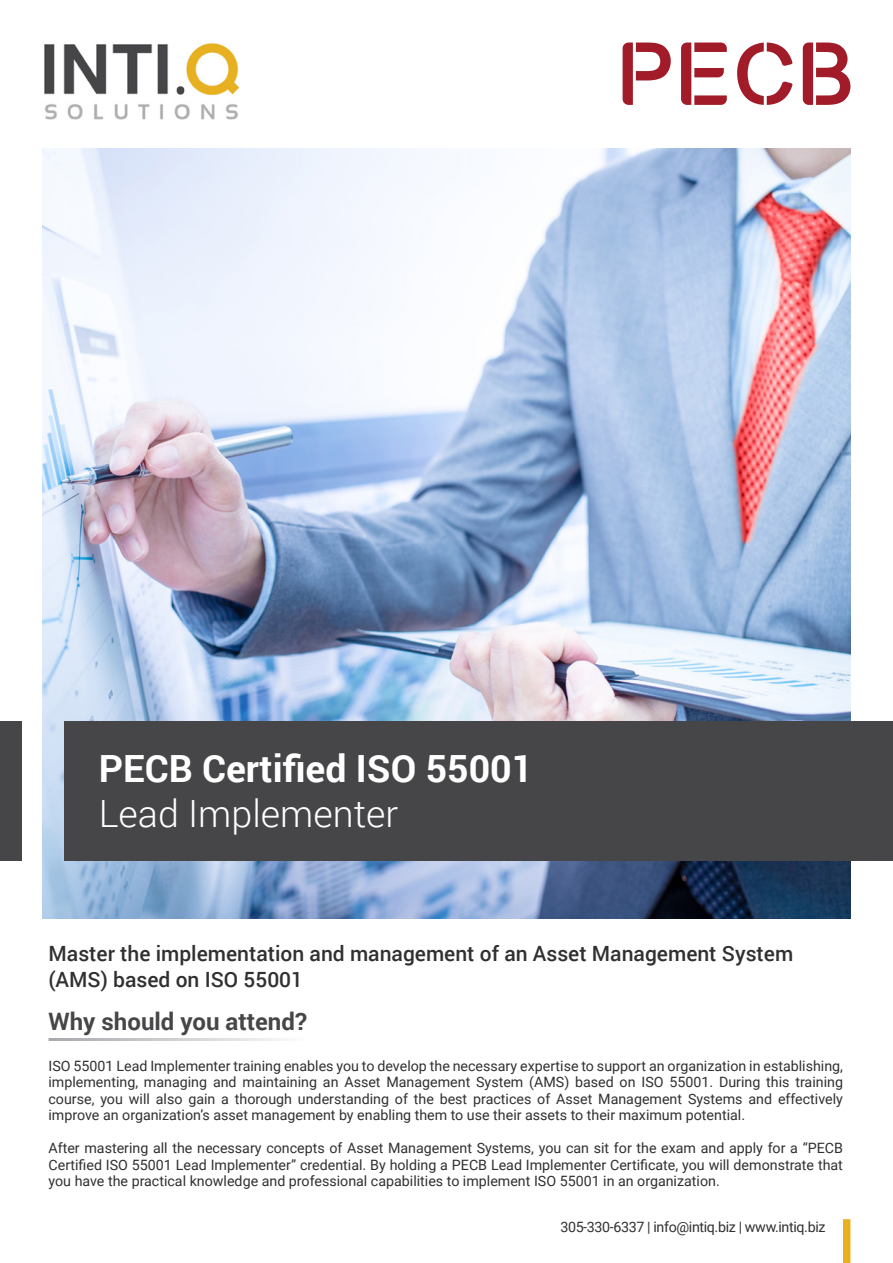
<style>
.page{position:relative;width:893px;height:1263px;background:#fff}
.page>*{position:absolute;margin:0;border:0;box-sizing:border-box;transform-origin:0 0}
.t1{font:700 37.5px "Roboto";color:#fff}
.t2{font:300 37.5px "Roboto";color:#fff}
.t3{font:700 24px "Roboto";color:#464648}
.t4{font:500 21px/25.2px "Roboto";color:#312f30}
.Bullet_Points{font:14.25px/16.5px "Roboto";color:#312f30;text-align:justify}
.Bullet_Points-2{font:14.25px "Roboto";letter-spacing:-.025em;color:#312f30}
</style>
<div class="page">
<img style="left:43px;top:149px;width:807px;height:769px">
<div style="left:65px;top:721px;width:828px;height:140px;background:#464648"></div>
<div style="left:0;top:721px;width:21px;height:140px;background:#464648"></div>
<img style="left:44px;top:43px;width:196px;height:77px">
<svg style="left:623px;top:43px;width:48px;height:62px"></svg>
<svg style="left:681px;top:43px;width:46px;height:62px"></svg>
<svg style="left:737px;top:43px;width:55px;height:62px"></svg>
<svg style="left:803px;top:43px;width:47px;height:62px"></svg>
<div style="left:843px;top:1219px;width:7px;height:44px;background:#e9b11f"></div>
<p class="t1" style="left:99px;top:742px;width:436px">PECB Certified ISO 55001</p>
<p class="t2" style="left:99px;top:787px;width:301px">Lead Implementer</p>
<p class="t4" style="left:49px;top:940px;width:746px">Master the implementation and management of an Asset Management System (AMS) based on ISO 55001</p>
<p class="t3" style="left:49px;top:1005px;width:260px">Why should you attend?</p>
<p class="Bullet_Points" style="left:49px;top:1057px;width:796px">ISO 55001 Lead Implementer training enables you to develop the necessary expertise to support an organization in establishing, implementing, managing and maintaining an Asset Management System (AMS) based on ISO 55001. During this training course, you will also gain a thorough understanding of the best practices of Asset Management Systems and effectively improve an organization’s asset management by enabling them to use their assets to their maximum potential.</p>
<p class="Bullet_Points" style="left:49px;top:1139px;width:796px">After mastering all the necessary concepts of Asset Management Systems, you can sit for the exam and apply for a “PECB Certified ISO 55001 Lead Implementer” credential. By holding a PECB Lead Implementer Certificate, you will demonstrate that you have the practical knowledge and professional capabilities to implement ISO 55001 in an organization.</p>
<p class="Bullet_Points-2" style="left:560px;top:1217px;width:267px">305-330-6337 | info@intiq.biz | www.intiq.biz</p>
</div>
